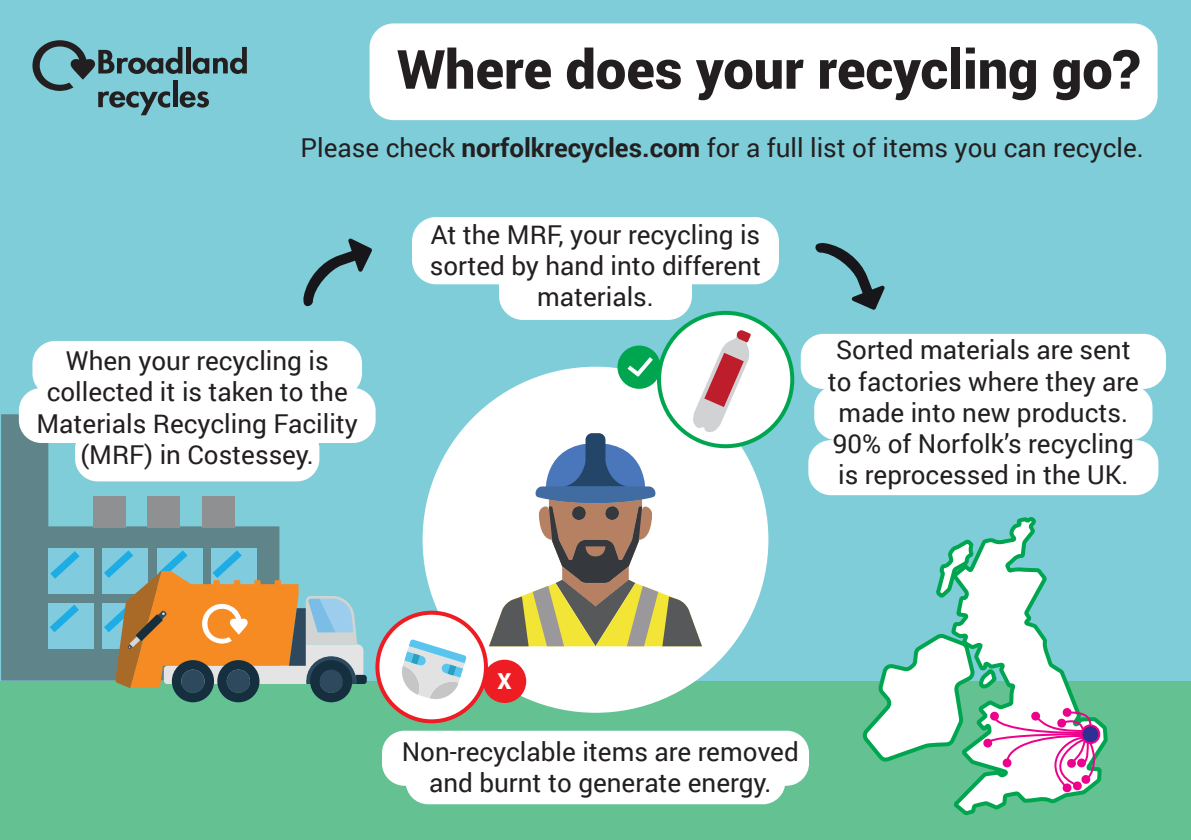
<style>
.page{position:relative;width:1191px;height:840px;background:#fff}
.page>*{position:absolute;margin:0;border:0;box-sizing:border-box;transform-origin:0 0}
.t1{font:900 54px "Roboto";color:#231f20}
.t2{font:26px/31.2px "Roboto";color:#231f20;text-align:center}
.t3{font:900 22px "Roboto";color:#fff}
.s1{font-weight:700}
</style>
<div class="page">
<div style="left:0;top:0;width:1191px;height:680px;background:#7ecdd9"></div>
<div style="left:0;top:680px;width:1191px;height:159px;background:#63c192"></div>
<div style="left:369px;top:23px;width:788px;height:97px;background:#fff;border-radius:24px"></div>
<svg style="left:32px;top:40px;width:215px;height:75px"></svg>
<svg style="left:1px;top:414px;width:278px;height:266px;fill:#5f858b"></svg>
<div style="left:93px;top:495px;width:32px;height:32px;background:#8e9091"></div>
<div style="left:148px;top:495px;width:32px;height:32px;background:#8e9091"></div>
<div style="left:202px;top:495px;width:32px;height:32px;background:#8e9091"></div>
<div style="left:48px;top:548px;width:46px;height:46px;background:#80ccde"></div>
<div style="left:103px;top:548px;width:45px;height:46px;background:#80ccde"></div>
<div style="left:157px;top:548px;width:45px;height:46px;background:#80ccde"></div>
<div style="left:211px;top:548px;width:46px;height:46px;background:#80ccde"></div>
<svg style="left:50px;top:551px;width:30px;height:27px"></svg>
<div style="left:48px;top:603px;width:46px;height:45px;background:#80ccde"></div>
<div style="left:103px;top:603px;width:45px;height:45px;background:#80ccde"></div>
<svg style="left:50px;top:604px;width:29px;height:28px"></svg>
<svg style="left:104px;top:550px;width:263px;height:152px"></svg>
<div style="left:422px;top:366px;width:346px;height:346px;background:#fff;border-radius:50%"></div>
<div style="left:75px;top:426px;width:244px;height:55px;background:#fff;border-radius:22px"></div>
<div style="left:19px;top:388px;width:356px;height:54px;background:#fff;border-radius:22px"></div>
<div style="left:32px;top:341px;width:330px;height:55px;background:#fff;border-radius:22px"></div>
<div style="left:412px;top:217px;width:367px;height:67px;background:#fff;border-radius:24px"></div>
<div style="left:499px;top:262px;width:193px;height:58px;background:#fff;border-radius:24px"></div>
<div style="left:814px;top:385px;width:338px;height:55px;background:#fff;border-radius:22px"></div>
<div style="left:800px;top:333px;width:366px;height:55px;background:#fff;border-radius:22px"></div>
<div style="left:808px;top:440px;width:350px;height:55px;background:#fff;border-radius:22px"></div>
<div style="left:382px;top:730px;width:427px;height:55px;background:#fff;border-radius:22px"></div>
<div style="left:405px;top:748px;width:380px;height:55px;background:#fff;border-radius:22px"></div>
<svg style="left:303px;top:238px;width:69px;height:69px"></svg>
<svg style="left:815px;top:243px;width:69px;height:67px"></svg>
<div style="left:659px;top:313px;width:133px;height:133px;background:#fff;border-radius:50%"></div>
<svg style="left:489px;top:330px;width:262px;height:316px"></svg>
<div style="left:483px;top:659px;width:43px;height:43px;background:#ee1d23;border-radius:50%"></div>
<div style="left:377px;top:612px;width:109px;height:109px;background:#fff;border-radius:50%"></div>
<div style="left:375px;top:610px;width:113px;height:113px;border:4px solid #ee1d23;border-radius:50%"></div>
<svg style="left:402px;top:639px;width:65px;height:60px"></svg>
<svg style="left:951px;top:517px;width:159px;height:299px"></svg>
<svg style="left:936px;top:535px;width:40px;height:66px"></svg>
<div style="left:1080px;top:724px;width:20px;height:19px;border:2px solid #ed028c;border-radius:50%"></div>
<svg style="left:858px;top:630px;width:241px;height:162px"></svg>
<h1 class="t1" style="left:397px;top:31px;width:744px">Where does your recycling go?</h1>
<p class="t2" style="left:301px;top:131px;width:844px">Please check <span class="s1">norfolkrecycles.com</span> for a full list of items you can recycle.</p>
<p class="t2" style="left:36px;top:344px;width:323px">When your recycling is collected it is taken to the<br>Materials Recycling Facility (MRF) in Costessey.</p>
<p class="t2" style="left:430px;top:218px;width:333px">At the MRF, your recycling is sorted by hand into different materials.</p>
<p class="t2" style="left:828px;top:333px;width:313px">Sorted materials are sent to factories where they are made into new products.<br>90% of Norfolk’s recycling is reprocessed in the UK.</p>
<p class="t3" style="left:497px;top:665px;width:16px">X</p>
<p class="t2" style="left:402px;top:734px;width:398px">Non-recyclable items are removed and burnt to generate energy.</p>
</div>
